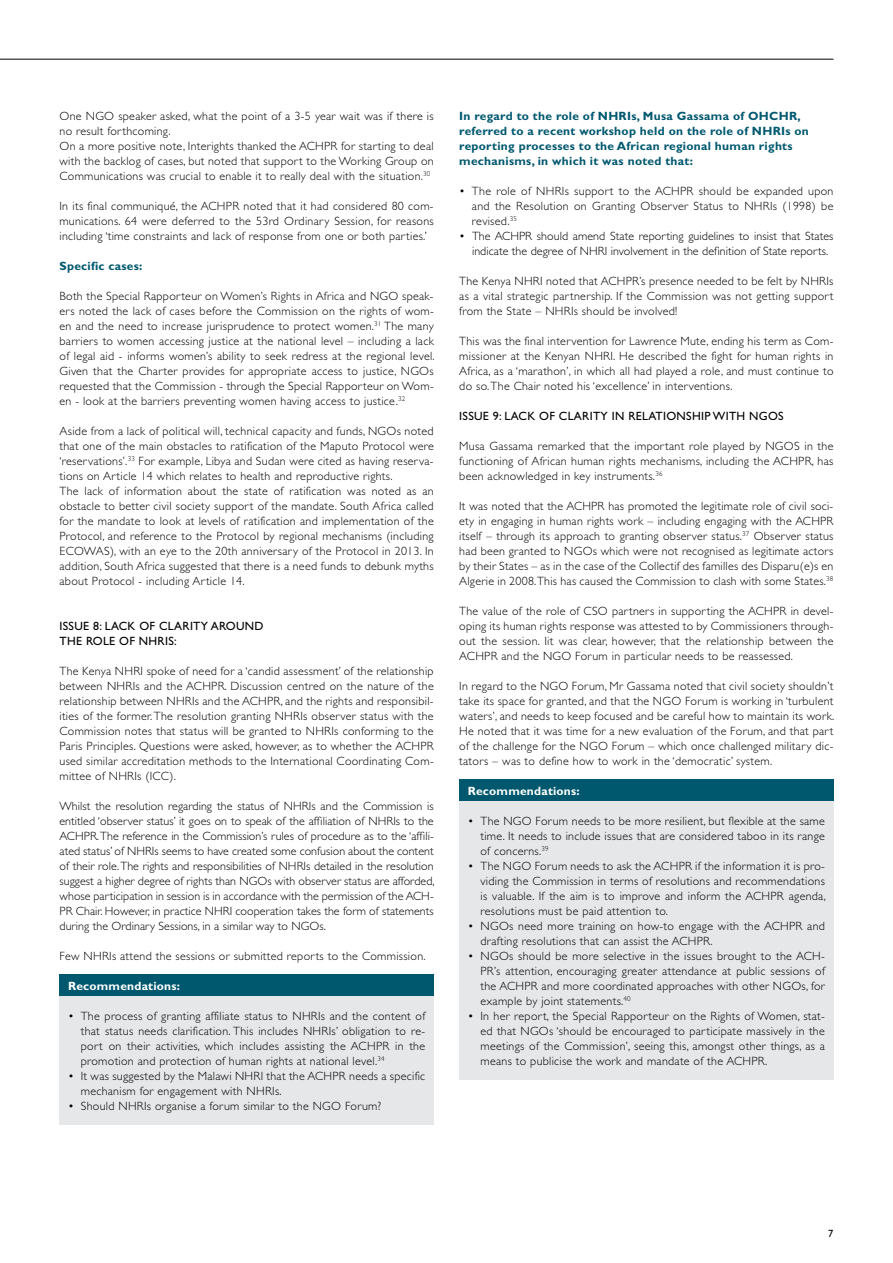
<style>
.page{position:relative;width:893px;height:1263px;background:#fff}
.page>*{position:absolute;margin:0;border:0;box-sizing:border-box;transform-origin:0 0}
.t1{font:300 12px/15px "Gill Sans";letter-spacing:.025em;color:#000;text-align:justify}
.t2{font:700 12px/15px "Gill Sans";letter-spacing:.025em;color:#00586f}
.t3{font:300 12px/15px "Gill Sans";letter-spacing:.005em;color:#000}
.t4{font:12px/15px "Gill Sans";letter-spacing:.025em;color:#000}
.t5{font:700 12px "Gill Sans";letter-spacing:.02em;color:#fff}
.t6{font:10.5px "Gill Sans";color:#000}
</style>
<div class="page">
<hr style="left:0;top:59px;width:833px;height:1px;background:#000">
<div style="left:60px;top:986px;width:374px;height:139px;background:#e6e7e8"></div>
<div style="left:459px;top:791px;width:374px;height:289px;background:#e6e7e8"></div>
<div style="left:60px;top:975px;width:374px;height:21px;background:#00586f"></div>
<div style="left:459px;top:780px;width:374px;height:21px;background:#00586f"></div>
<p class="t1" style="left:60px;top:108px;width:376px;text-align:left">One NGO speaker asked, what the point of a 3-5 year wait was if there is no result forthcoming.<br>On a more positive note, Interights thanked the ACHPR for starting to deal with the backlog of cases, but noted that support to the Working Group on Communications was crucial to enable it to really deal with the situation.<sup>30</sup></p>
<p class="t1" style="left:60px;top:198px;width:376px">In its final communiqué, the ACHPR noted that it had considered 80 com&shy;munications. 64 were deferred to the 53rd Ordinary Session, for reasons including ‘time constraints and lack of response from one or both parties.’</p>
<p class="t2" style="left:60px;top:258px;width:85px">Specific cases:</p>
<p class="t1" style="left:60px;top:288px;width:377px">Both the Special Rapporteur on Women’s Rights in Africa and NGO speak&shy;ers noted the lack of cases before the Commission on the rights of wom&shy;en and the need to increase jurisprudence to protect women.<sup>31</sup> The many barriers to women accessing justice at the national level – including a lack of legal aid - informs women’s ability to seek redress at the regional level.<br>Given that the Charter provides for appropriate access to justice, NGOs requested that the Commission - through the Special Rapporteur on Wom&shy;en - look at the barriers preventing women having access to justice.<sup>32</sup></p>
<p class="t1" style="left:60px;top:423px;width:376px;text-align:left">Aside from a lack of political will, technical capacity and funds, NGOs noted that one of the main obstacles to ratification of the Maputo Protocol were ‘reservations’.<sup>33</sup> For example, Libya and Sudan were cited as having reserva&shy;tions on Article 14 which relates to health and reproductive rights.<br>The lack of information about the state of ratification was noted as an obstacle to better civil society support of the mandate. South Africa called for the mandate to look at levels of ratification and implementation of the Protocol, and reference to the Protocol by regional mechanisms (including ECOWAS), with an eye to the 20th anniversary of the Protocol in 2013. In addition, South Africa suggested that there is a need funds to debunk myths about Protocol - including Article 14.</p>
<p class="t4" style="left:60px;top:618px;width:206px">ISSUE 8: LACK OF CLARITY AROUND<br>THE ROLE OF NHRI</p>
<p class="t4" style="left:168px;top:633px;width:10px">S:</p>
<p class="t1" style="left:60px;top:663px;width:376px">The Kenya NHRI spoke of need for a ‘candid assessment’ of the relationship between NHRIs and the ACHPR. Discussion centred on the nature of the relationship between NHRIs and the ACHPR, and the rights and responsibil&shy;ities of the former. The resolution granting NHRIs observer status with the Commission notes that status will be granted to NHRIs conforming to the Paris Principles. Questions were asked, however, as to whether the ACHPR used similar accreditation methods to the International Coordinating Com&shy;mittee of NHRIs (ICC).</p>
<p class="t1" style="left:60px;top:798px;width:377px">Whilst the resolution regarding the status of NHRIs and the Commission is entitled ‘observer status’ it goes on to speak of the affiliation of NHRIs to the ACHPR. The reference in the Commission’s rules of procedure as to the ‘affili&shy;ated status’ of NHRIs seems to have created some confusion about the content of their role. The rights and responsibilities of NHRIs detailed in the resolution suggest a higher degree of rights than NGOs with observer status are afforded, whose participation in session is in accordance with the permission of the ACH-PR Chair. However, in practice NHRI cooperation takes the form of statements during the Ordinary Sessions, in a similar way to NGOs.</p>
<p class="t1" style="left:60px;top:948px;width:368px">Few NHRIs attend the sessions or submitted reports to the Commission.</p>
<p class="t5" style="left:68px;top:978px;width:114px">Recommendations:</p>
<p class="t1" style="left:81px;top:1008px;width:346px;text-indent:-13px">• The process of granting affiliate status to NHRIs and the content of that status needs clarification. This includes NHRIs’ obligation to re&shy;port on their activities, which includes assisting the ACHPR in the promotion and protection of human rights at national level.<sup>34</sup></p>
<p class="t1" style="left:81px;top:1068px;width:346px;text-indent:-13px">• It was suggested by the Malawi NHRI that the ACHPR needs a specific mechanism for engagement with NHRIs.</p>
<p class="t1" style="left:68px;top:1098px;width:315px">• Should NHRIs organise a forum similar to the NGO Forum?</p>
<p class="t2" style="left:459px;top:108px;width:351px">I n regard to the role of NHRI s, Musa Gassama of OHCHR, referred to a recent workshop held on the role of NHRI s on reporting processes to the African regional human rights mechanisms, in which it was noted that:</p>
<p class="t1" style="left:472px;top:183px;width:363px;text-indent:-13px">• The role of NHRIs support to the ACHPR should be expanded upon and the Resolution on Granting Observer Status to NHRIs (1998) be revised.<sup>35</sup></p>
<p class="t3" style="left:472px;top:228px;width:363px;text-indent:-13px">• The ACHPR should amend State reporting guidelines to insist that States indicate the degree of NHRI involvement in the definition of State reports.</p>
<p class="t1" style="left:459px;top:273px;width:376px">The Kenya NHRI noted that ACHPR’s presence needed to be felt by NHRIs as a vital strategic partnership. If the Commission was not getting support from the State – NHRIs should be involved!</p>
<p class="t1" style="left:459px;top:333px;width:376px">This was the final intervention for Lawrence Mute, ending his term as Com&shy;missioner at the Kenyan NHRI. He described the fight for human rights in Africa, as a ‘marathon’, in which all had played a role, and must continue to do so. The Chair noted his ‘excellence’ in interventions.</p>
<p class="t4" style="left:459px;top:408px;width:301px">ISSUE 9: LACK OF CLARITY IN RELATIONSHIP WITH NGO</p>
<p class="t4" style="left:778px;top:408px;width:7px">S</p>
<p class="t1" style="left:459px;top:438px;width:376px">Musa Gassama remarked that the important role played by NGOS in the functioning of African human rights mechanisms, including the ACHPR, has been acknowledged in key instruments.<sup>36</sup></p>
<p class="t1" style="left:459px;top:498px;width:376px">It was noted that the ACHPR has promoted the legitimate role of civil soci&shy;ety in engaging in human rights work – including engaging with the ACHPR itself – through its approach to granting observer status.<sup>37</sup> Observer status had been granted to NGOs which were not recognised as legitimate actors by their States – as in the case of the Collectif des familles des Disparu(e)s en Algerie in 2008. This has caused the Commission to clash with some States.<sup>38</sup></p>
<p class="t1" style="left:459px;top:603px;width:376px">The value of the role of CSO partners in supporting the ACHPR in devel&shy;oping its human rights response was attested to by Commissioners through&shy;out the session. Iit was clear, however, that the relationship between the ACHPR and the NGO Forum in particular needs to be reassessed.</p>
<p class="t1" style="left:459px;top:678px;width:377px">In regard to the NGO Forum, Mr Gassama noted that civil society shouldn’t take its space for granted, and that the NGO Forum is working in ‘turbulent waters’, and needs to keep focused and be careful how to maintain its work.<br>He noted that it was time for a new evaluation of the Forum, and that part of the challenge for the NGO Forum – which once challenged military dic&shy;tators – was to define how to work in the ‘democratic’ system.</p>
<p class="t5" style="left:468px;top:783px;width:114px">Recommendations:</p>
<p class="t1" style="left:480px;top:813px;width:346px;text-indent:-13px">• The NGO Forum needs to be more resilient, but flexible at the same time. It needs to include issues that are considered taboo in its range of concerns.<sup>39</sup></p>
<p class="t1" style="left:480px;top:858px;width:347px;text-indent:-13px">• The NGO Forum needs to ask the ACHPR if the information it is pro&shy;viding the Commission in terms of resolutions and recommendations is valuable. If the aim is to improve and inform the ACHPR agenda, resolutions must be paid attention to.</p>
<p class="t1" style="left:480px;top:918px;width:346px;text-indent:-13px">• NGOs need more training on how-to engage with the ACHPR and drafting resolutions that can assist the ACHPR.</p>
<p class="t1" style="left:480px;top:948px;width:346px;text-indent:-13px">• NGOs should be more selective in the issues brought to the ACH-PR’s attention, encouraging greater attendance at public sessions of the ACHPR and more coordinated approaches with other NGOs, for example by joint statements.<sup>40</sup></p>
<p class="t1" style="left:480px;top:1008px;width:346px;text-indent:-13px">• In her report, the Special Rapporteur on the Rights of Women, stat&shy;ed that NGOs ‘should be encouraged to participate massively in the meetings of the Commission’, seeing this, amongst other things, as a means to publicise the work and mandate of the ACHPR.</p>
<p class="t6" style="left:828px;top:1227px;width:7px">7</p>
</div>
